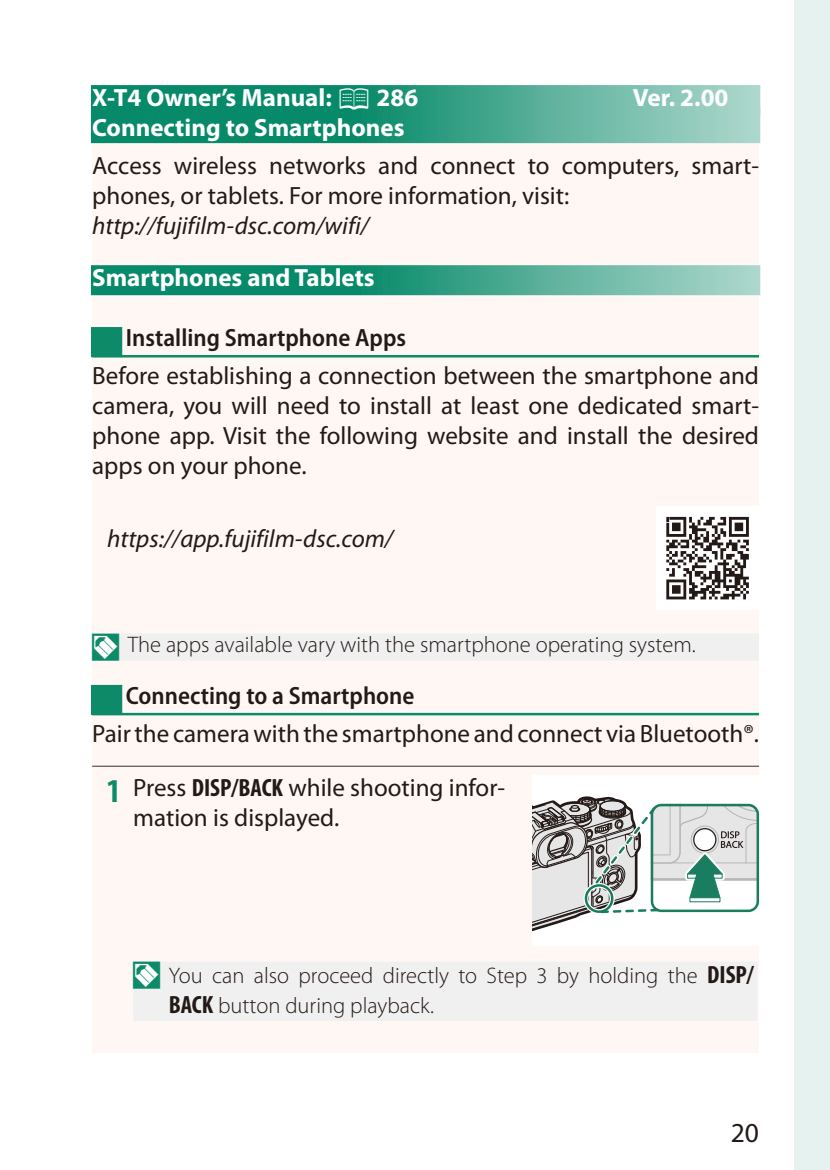
<style>
.page{position:relative;width:830px;height:1170px;background:#fff}
.page>*{position:absolute;margin:0;border:0;box-sizing:border-box;transform-origin:0 0}
.t1{font:27.5px "Myriad Pro";color:#231916}
.t2{font:25px/30px "Myriad Pro";color:#231916}
.t3{font:700 25px "Myriad Pro";color:#fff}
.t4{font:italic 25px "Myriad Pro";color:#231916}
.t5{font:600 semi-condensed 25px "Myriad Pro";color:#231916}
.t6{font:300 22.5px/30px "Myriad Pro";color:#231916}
.s1{font-family:"FFICN00";font-weight:400;font-size:29.25px}
.s2{font-family:"FFICN62";font-weight:400;font-size:36px;color:#0d8b69}
.s3{font-weight:700;font-stretch:condensed;font-size:33.5px;color:#0d8b69}
.s4{font-weight:700;font-stretch:condensed}
.s5{font-weight:700;font-stretch:condensed;font-size:25px}
</style>
<div class="page">
<div style="left:794px;top:0;width:35px;height:1169px;background:#e5f2ef"></div>
<div style="left:92px;top:85px;width:666px;height:967px;background:#fef7f3"></div>
<svg style="left:91px;top:85px;width:669px;height:23px;background:#3ba288"></svg>
<svg style="left:91px;top:108px;width:669px;height:35px;background:#3ba288"></svg>
<svg style="left:91px;top:265px;width:669px;height:30px;background:#3ca289"></svg>
<div style="left:91px;top:327px;width:31px;height:30px;background:#0d8b69"></div>
<hr style="left:92px;top:355px;width:666px;height:2px;background:#0d8b69">
<div style="left:91px;top:684px;width:31px;height:30px;background:#0d8b69"></div>
<hr style="left:92px;top:712px;width:666px;height:3px;background:#0d8b69">
<div style="left:656px;top:507px;width:102px;height:102px;background:#fff"></div>
<svg style="left:666px;top:517px;width:82px;height:82px"></svg>
<div style="left:92px;top:634px;width:666px;height:26px;background:#f0f0f0"></div>
<div style="left:92px;top:635px;width:26px;height:24px;background:#fff"></div>
<hr style="left:92px;top:765px;width:424px;height:1px;background:#595857">
<svg style="left:516px;top:765px;width:15px;height:1px"></svg>
<hr style="left:531px;top:765px;width:227px;height:1px;background:#595857">
<div style="left:531px;top:775px;width:227px;height:170px;background:#fff"></div>
<svg style="left:531px;top:780px;width:227px;height:162px"></svg>
<div style="left:133px;top:962px;width:624px;height:58px;background:#f0f0f0"></div>
<div style="left:133px;top:963px;width:26px;height:25px;background:#fff"></div>
<p class="t3" style="left:92px;top:81px;width:327px">X-T4 Owner’s Manual: <span class="s1">P</span>286</p>
<p class="t3" style="left:632px;top:81px;width:97px">Ver. 2.00</p>
<p class="t3" style="left:92px;top:111px;width:313px">Connecting to Smartphones</p>
<p class="t2" style="left:92px;top:150px;width:668px">Access wireless networks and connect to computers, smart&shy;phones, or tablets. For more information, visit:</p>
<p class="t4" style="left:92px;top:210px;width:278px">http://fujifilm-dsc.com/wifi/</p>
<p class="t3" style="left:92px;top:261px;width:284px">Smartphones and Tablets</p>
<p class="t5" style="left:126px;top:324px;width:282px">Installing Smartphone Apps</p>
<p class="t2" style="left:92px;top:360px;width:668px;text-align:justify">Before establishing a connection between the smartphone and camera, you will need to install at least one dedicated smart&shy;phone app. Visit the following website and install the desired apps on your phone.</p>
<p class="t4" style="left:107px;top:523px;width:287px">https://app.fujifilm-dsc.com/</p>
<p class="t6" style="left:92px;top:629px;width:604px"><span class="s2">N</span> The apps available vary with the smartphone operating system.</p>
<p class="t5" style="left:126px;top:681px;width:290px">Connecting to a Smartphone</p>
<p class="t2" style="left:106px;top:705px;width:653px;line-height:54.8px;text-indent:-14px">Pair the camera with the smartphone and connect via Bluetooth®.<br><span class="s3">1</span> Press <span class="s4">DISP/BACK</span> while shooting infor-</p>
<p class="t2" style="left:133px;top:802px;width:207px">mation is displayed.</p>
<p class="t6" style="left:169px;top:959px;width:586px;text-indent:-35px"><span class="s2">N</span> You can also proceed directly to Step 3 by holding the <span class="s5">DISP/<br>BACK</span> button during playback.</p>
<p class="t1" style="left:730px;top:1115px;width:30px">20</p>
</div>
